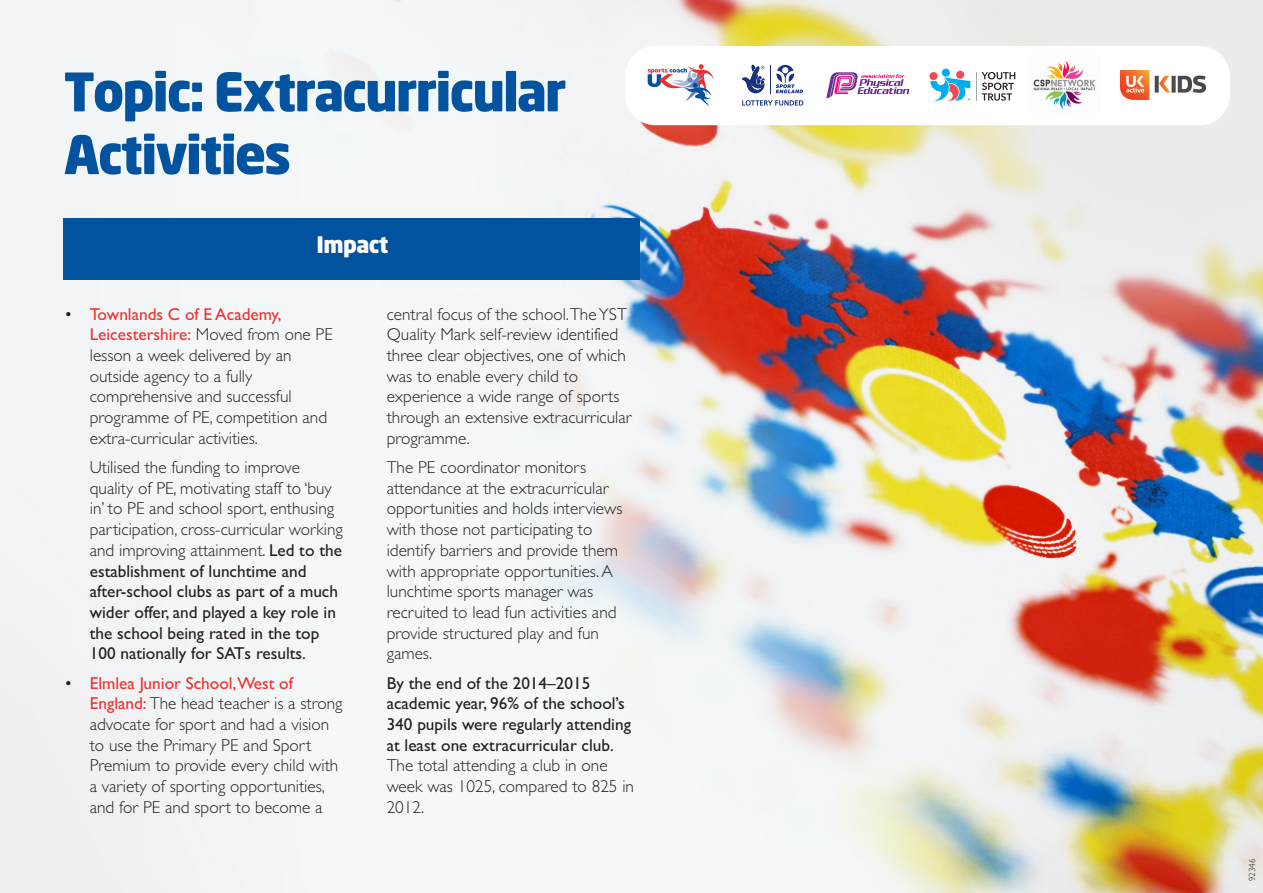
<style>
.page{position:relative;width:1263px;height:893px;background:#fff}
.page>*{position:absolute;margin:0;border:0;box-sizing:border-box;transform-origin:0 0}
.t1{font:900 52.35px/62.7px "Neo Sans";letter-spacing:-.04em;color:#0153a0}
.t2{font:900 22.5px "Neo Sans";letter-spacing:-.025em;color:#fff}
.t3{font:300 17.25px/20.7px "Gill Sans";color:#231f20}
.t4{font:17.25px/20.7px "Gill Sans";color:#231f20}
.t5{font:300 9px "Gill Sans";color:#231f20}
.s1{font-weight:400;color:#ee3032}
.s2{font-weight:400}
</style>
<div class="page">
<img style="left:0;top:0;width:1263px;height:893px">
<div style="left:64px;top:218px;width:576px;height:61px;background:#0153a0"></div>
<div style="left:625px;top:46px;width:605px;height:79px;background:#fff;border-radius:30px"></div>
<div style="left:929px;top:72px;width:8px;height:8px;background:#ef4b55;border-radius:50%"></div>
<div style="left:956px;top:71px;width:8px;height:8px;background:#ef4b55;border-radius:50%"></div>
<div style="left:942px;top:69px;width:8px;height:8px;background:#00aeef;border-radius:50%"></div>
<svg style="left:976px;top:72px;width:39px;height:29px"></svg>
<svg style="left:930px;top:77px;width:40px;height:24px"></svg>
<img style="left:1033px;top:60px;width:63px;height:50px">
<svg style="left:826px;top:72px;width:83px;height:26px"></svg>
<svg style="left:648px;top:64px;width:66px;height:42px"></svg>
<svg style="left:742px;top:100px;width:61px;height:6px"></svg>
<svg style="left:742px;top:64px;width:61px;height:29px"></svg>
<img style="left:1121px;top:70px;width:84px;height:30px">
<h1 class="t1" style="left:64px;top:59px;width:504px">Topic: Extracurricular<br>Activities</h1>
<h2 class="t2" style="left:316px;top:230px;width:74px">Impact</h2>
<p class="t3" style="left:90px;top:303px;width:245px;text-indent:-25px">• <span class="s1">Townlands C of E Academy,<br>Leicestershire:</span> Moved from one PE lesson a week delivered by an outside agency to a fully comprehensive and successful programme of PE, competition and extra-curricular activities.</p>
<p class="t3" style="left:90px;top:457px;width:255px">Utilised the funding to improve quality of PE, motivating staff to ‘buy in’ to PE and school sport, enthusing participation, cross-curricular working and improving attainment. <span class="s2">Led to the establishment of lunchtime and after-school clubs as part of a much wider offer, and played a key role in the school being rated in the top 100 nationally for SATs results.</span></p>
<p class="t3" style="left:90px;top:672px;width:254px;text-indent:-25px">• <span class="s1">Elmlea Junior School,West of England:</span> The head teacher is a strong advocate for sport and had a vision to use the Primary PE and Sport Premium to provide every child with a variety of sporting opportunities, and for PE and sport to become a</p>
<p class="t3" style="left:387px;top:303px;width:246px">central focus of the school.TheYST<br>Quality Mark self-review identified three clear objectives, one of which was to enable every child to experience a wide range of sports through an extensive extracurricular programme.</p>
<p class="t3" style="left:387px;top:457px;width:237px">The PE coordinator monitors attendance at the extracurricular opportunities and holds interviews with those not participating to identify barriers and provide them with appropriate opportunities.A lunchtime sports manager was recruited to lead fun activities and provide structured play and fun games.</p>
<p class="t4" style="left:387px;top:672px;width:246px">By the end of the 2014–2015 academic year, 96% of the school’s 340 pupils were regularly attending at least one extracurricular club.</p>
<p class="t3" style="left:387px;top:755px;width:249px">The total attending a club in one week was 1025, compared to 825 in<br>2012.</p>
<p class="t5" style="left:1247px;top:881px;width:24px;rotate:-90deg">92346</p>
</div>
